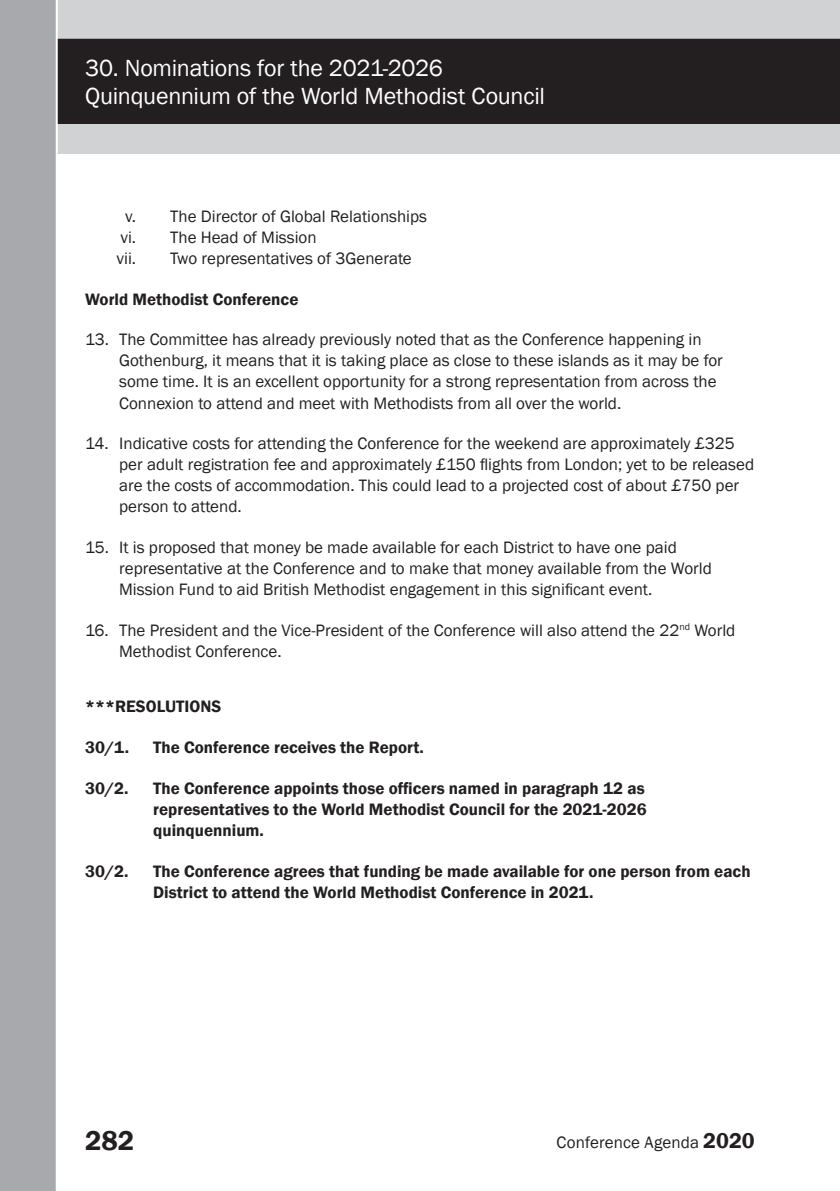
<style>
.page{position:relative;width:840px;height:1191px;background:#fff}
.page>*{position:absolute;margin:0;border:0;box-sizing:border-box;transform-origin:0 0}
.t1{font:600 28px "Franklin Gothic";color:#231f20}
.t2{font:24px/28px "Franklin Gothic";letter-spacing:-.01em;color:#fff}
.t3{font:17px/21px "Franklin Gothic";color:#231f20}
.List_Paragraph{font:600 17px/21px "Franklin Gothic";color:#231f20;text-align:justify}
.s1{font-weight:600;font-size:22px}
</style>
<div class="page">
<div style="left:0;top:0;width:839px;height:154px;background:#d1d2d4"></div>
<div style="left:58px;top:39px;width:781px;height:85px;background:#231f20"></div>
<div style="left:0;top:0;width:58px;height:1191px;background:#a8a9ad"></div>
<h2 class="t2" style="left:85px;top:54px;width:461px">30. Nominations for the 2021-2026<br>Quinquennium of the World Methodist Council</h2>
<p class="t3" style="left:125px;top:206px;width:303px">v. The Director of Global Relationships</p>
<p class="t3" style="left:120px;top:227px;width:198px">vi. The Head of Mission</p>
<p class="t3" style="left:116px;top:248px;width:21px">vii.</p>
<p class="t3" style="left:170px;top:248px;width:243px">Two representatives of 3Generate</p>
<p class="List_Paragraph" style="left:85px;top:289px;width:215px">World Methodist Conference</p>
<p class="t3" style="left:119px;top:330px;width:605px;text-indent:-34px">13. The Committee has already previously noted that as the Conference happening in Gothenburg, it means that it is taking place as close to these islands as it may be for some time. It is an excellent opportunity for a strong representation from across the Connexion to attend and meet with Methodists from all over the world.</p>
<p class="t3" style="left:119px;top:433px;width:636px;text-indent:-34px">14. Indicative costs for attending the Conference for the weekend are approximately £325 per adult registration fee and approximately £150 flights from London; yet to be released are the costs of accommodation. This could lead to a projected cost of about £750 per person to attend.</p>
<p class="t3" style="left:119px;top:537px;width:594px;text-indent:-34px">15. It is proposed that money be made available for each District to have one paid representative at the Conference and to make that money available from the World<br>Mission Fund to aid British Methodist engagement in this significant event.</p>
<p class="t3" style="left:119px;top:620px;width:617px;text-indent:-34px">16. The President and the Vice-President of the Conference will also attend the 22<sup>nd</sup> World<br>Methodist Conference.</p>
<p class="List_Paragraph" style="left:85px;top:696px;width:137px">***RESOLUTIONS</p>
<p class="List_Paragraph" style="left:85px;top:737px;width:45px">30/1.</p>
<p class="List_Paragraph" style="left:153px;top:737px;width:272px">The Conference receives the Report.</p>
<p class="List_Paragraph" style="left:85px;top:778px;width:45px">30/2.</p>
<p class="List_Paragraph" style="left:153px;top:778px;width:494px">The Conference appoints those officers named in paragraph 12 as representatives to the World Methodist Council for the 2021-2026 quinquennium.</p>
<p class="List_Paragraph" style="left:85px;top:860px;width:45px">30/2.</p>
<p class="List_Paragraph" style="left:153px;top:860px;width:598px">The Conference agrees that funding be made available for one person from each<br>District to attend the World Methodist Conference in 2021.</p>
<h1 class="t1" style="left:85px;top:1123px;width:51px">282</h1>
<p class="t3" style="left:556px;top:1131px;width:200px">Conference Agenda <span class="s1">2020</span></p>
</div>
